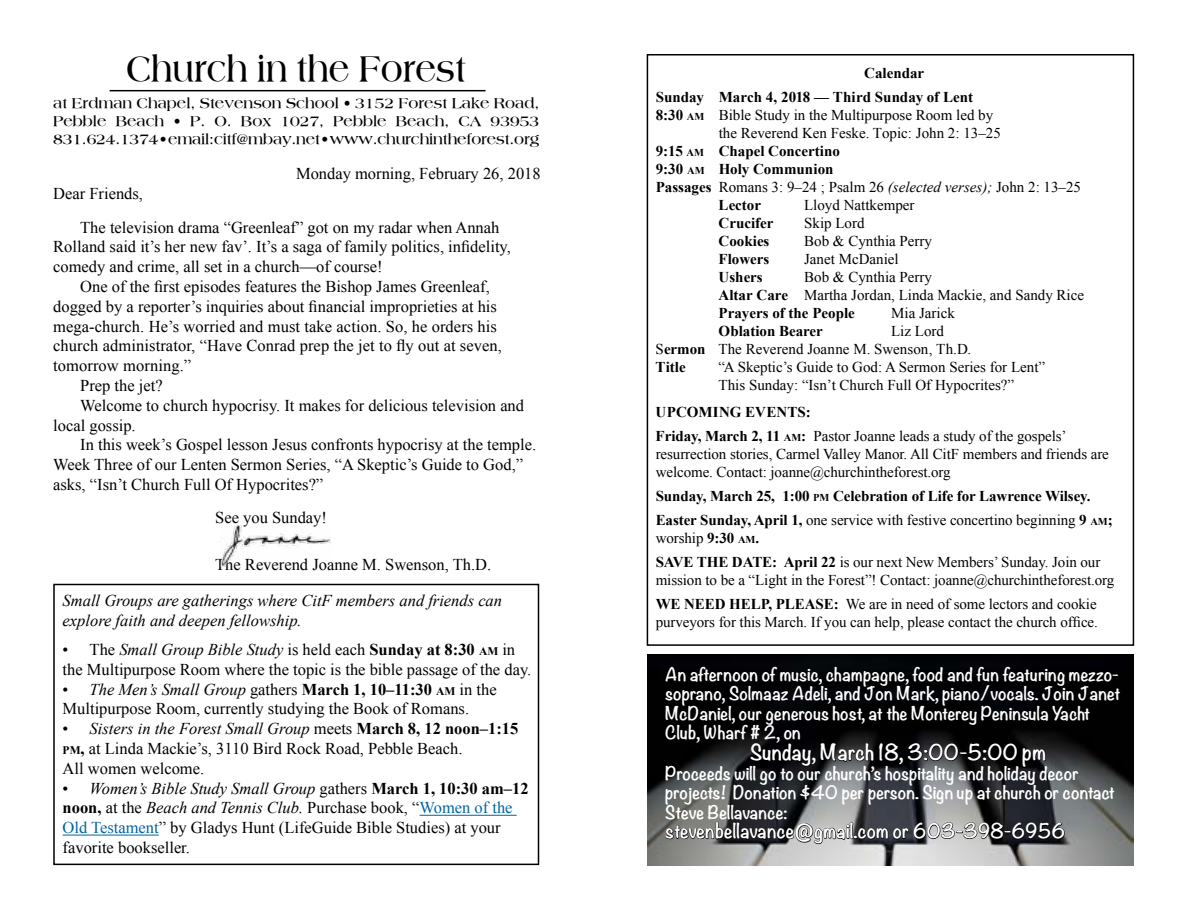
<style>
.page{position:relative;width:1188px;height:918px;background:#fff}
.page>*{position:absolute;margin:0;border:0;box-sizing:border-box;transform-origin:0 0}
.t1{font:700 37.5px "Americana";color:#000;scale:.88 1}
.t2{font:700 19.5px "Noteworthy";color:#fff}
.t3{font:700 18px "Noteworthy";color:#fff}
.t4{font:16.5px/19.8px "Times New Roman";color:#000}
.t5{font:700 16.5px/19.5px "Noteworthy";color:#fff}
.t6{font:italic 16.5px/19.8px "Times New Roman";color:#000}
.t7{font:15px/18px "Times New Roman";letter-spacing:-.005em;color:#000}
.t8{font:700 15px/24px "Times New Roman";color:#000}
.t9{font:700 15px/18px "Americana";letter-spacing:-.01em;color:#000;text-align:justify}
.s1{font-style:italic}
.s2{font-weight:700}
.s3{font-weight:700;font-size:11.55px}
.s4{color:#0064a2}
.s5{font-weight:700;font-size:10.5px}
.s6{font-size:10.5px}
.s7{font-weight:400}
</style>
<div class="page">
<img style="left:220px;top:525px;width:110px;height:43px">
<hr style="left:110px;top:90px;width:375px;height:1px;background:#000">
<div style="left:647px;top:54px;width:487px;height:592px;border:2px solid #000"></div>
<div style="left:53px;top:584px;width:486px;height:281px;border:2px solid #000"></div>
<hr style="left:420px;top:815px;width:97px;height:1px;background:#0064a2">
<hr style="left:63px;top:835px;width:96px;height:1px;background:#0064a2">
<img style="left:647px;top:655px;width:486px;height:210px">
<svg style="left:750px;top:741px;width:296px;height:27px;background:#121315"></svg>
<svg style="left:665px;top:818px;width:400px;height:31px;background:#5c5c5e"></svg>
<h1 class="t1" style="left:126px;top:48px;width:388px">Church in the Forest</h1>
<p class="t9" style="left:53px;top:94px;width:488px">at Erdman Chapel, Stevenson School • 3152 Forest Lake Road, Pebble Beach • P. O. Box 1027, Pebble Beach, CA 93953<br>831.624.1374 • email:citf@mbay.net • www.churchintheforest.org</p>
<p class="t4" style="left:296px;top:164px;width:246px">Monday morning, February 26, 2018</p>
<p class="t4" style="left:80px;top:177px;width:421px;line-height:33.3px;text-indent:-27px">Dear Friends,<br>The television drama “Greenleaf” got on my radar when Annah</p>
<p class="t4" style="left:53px;top:237px;width:459px">Rolland said it’s her new fav’. It’s a saga of family politics, infidelity, comedy and crime, all set in a church—of course!</p>
<p class="t4" style="left:80px;top:276px;width:411px">One of the first episodes features the Bishop James Greenleaf,</p>
<p class="t4" style="left:53px;top:296px;width:445px">dogged by a reporter’s inquiries about financial improprieties at his</p>
<p class="t4" style="left:53px;top:316px;width:445px">mega-church. He’s worried and must take action. So, he orders his</p>
<p class="t4" style="left:53px;top:336px;width:450px">church administrator, “Have Conrad prep the jet to fly out at seven,</p>
<p class="t4" style="left:53px;top:355px;width:139px">tomorrow morning.”</p>
<p class="t4" style="left:80px;top:375px;width:84px">Prep the jet?</p>
<p class="t4" style="left:80px;top:395px;width:445px">Welcome to church hypocrisy. It makes for delicious television and</p>
<p class="t4" style="left:53px;top:415px;width:84px">local gossip.</p>
<p class="t4" style="left:80px;top:435px;width:457px">In this week’s Gospel lesson Jesus confronts hypocrisy at the temple.</p>
<p class="t4" style="left:53px;top:454px;width:471px">Week Three of our Lenten Sermon Series, “A Skeptic’s Guide to God,”</p>
<p class="t4" style="left:53px;top:474px;width:272px">asks, “Isn’t Church Full Of Hypocrites?”</p>
<p class="t4" style="left:215px;top:508px;width:113px">See you Sunday!</p>
<p class="t4" style="left:215px;top:554px;width:278px">The Reverend Joanne M. Swenson, Th.D.</p>
<p class="t6" style="left:63px;top:591px;width:441px">Small Groups are gatherings where CitF members and friends can explore faith and deepen fellowship.</p>
<p class="t4" style="left:63px;top:639px;width:470px">• The <span class="s1">Small Group Bible Study</span> is held each <span class="s2">Sunday at 8:30</span> <span class="s3">AM</span> in the Multipurpose Room where the topic is the bible passage of the day.</p>
<p class="t4" style="left:63px;top:679px;width:436px">• <span class="s1">The Men’s Small Group</span> gathers <span class="s2">March 1, 10–11:30</span> <span class="s3">AM</span> in the<br>Multipurpose Room, currently studying the Book of Romans.</p>
<p class="t4" style="left:63px;top:719px;width:457px">• <span class="s1">Sisters in the Forest Small Group</span> meets <span class="s2">March 8, 12 noon–1:15<br></span><span class="s3">PM</span><span class="s2">,</span> at Linda Mackie’s, 3110 Bird Rock Road, Pebble Beach.<br>All women welcome.</p>
<p class="t4" style="left:63px;top:778px;width:468px">• <span class="s1">Women’s Bible Study Small Group</span> gathers <span class="s2">March 1, 10:30 am–12 noon,</span> at the <span class="s1">Beach and Tennis Club.</span> Purchase book, “<span class="s4">Women of the Old Testament</span>” by Gladys Hunt (LifeGuide Bible Studies) at your favorite bookseller.</p>
<p class="t8" style="left:656px;top:60px;width:319px;text-indent:208px">Calendar<br>Sunday March 4, 2018 — Third Sunday of Lent</p>
<p class="t7" style="left:656px;top:105px;width:339px"><span class="s2">8:30</span> <span class="s5">AM</span> Bible Study in the Multipurpose Room led by</p>
<p class="t7" style="left:719px;top:123px;width:284px">the Reverend Ken Feske. Topic: John 2: 13–25</p>
<p class="t8" style="left:656px;top:138px;width:186px">9:15 <span class="s6">AM</span> Chapel Concertino</p>
<p class="t8" style="left:656px;top:156px;width:179px">9:30 <span class="s6">AM</span> Holy Communion</p>
<p class="t7" style="left:656px;top:177px;width:427px"><span class="s2">Passages</span> Romans 3: 9–24 ; Psalm 26 <span class="s1">(selected verses);</span> John 2: 13–25</p>
<p class="t8" style="left:719px;top:192px;width:44px">Lector</p>
<p class="t7" style="left:804px;top:195px;width:112px">Lloyd Nattkemper</p>
<p class="t8" style="left:719px;top:210px;width:56px">Crucifer</p>
<p class="t7" style="left:804px;top:213px;width:62px">Skip Lord</p>
<p class="t8" style="left:719px;top:228px;width:52px">Cookies</p>
<p class="t7" style="left:804px;top:231px;width:129px">Bob &amp; Cynthia Perry</p>
<p class="t8" style="left:719px;top:246px;width:52px">Flowers</p>
<p class="t7" style="left:804px;top:249px;width:96px">Janet McDaniel</p>
<p class="t8" style="left:719px;top:264px;width:46px">Ushers</p>
<p class="t7" style="left:719px;top:267px;width:367px;text-indent:86px">Bob &amp; Cynthia Perry<br><span class="s2">Altar Care</span> Martha Jordan, Linda Mackie, and Sandy Rice<br><span class="s2">Prayers of the People</span></p>
<p class="t7" style="left:891px;top:303px;width:65px">Mia Jarick</p>
<p class="t7" style="left:656px;top:321px;width:317px;text-indent:236px">Liz Lord<br>S<span class="s2">ermon</span> The Reverend Joanne M. Swenson, Th.D.<br><span class="s2">Title</span></p>
<p class="t8" style="left:719px;top:318px;width:106px">Oblation Bearer</p>
<p class="t7" style="left:719px;top:357px;width:328px">“A Skeptic’s Guide to God: A Sermon Series for Lent”<br>This Sunday: “Isn’t Church Full Of Hypocrites?”</p>
<p class="t7" style="left:656px;top:399px;width:412px;line-height:24px"><span class="s2">UPCOMING EVENTS:<br>Friday, March 2, 11</span> <span class="s5">AM</span><span class="s2">:</span> Pastor Joanne leads a study of the gospels’</p>
<p class="t7" style="left:656px;top:444px;width:455px">resurrection stories, Carmel Valley Manor. All CitF members and friends are welcome. Contact: joanne@churchintheforest.org</p>
<p class="t8" style="left:656px;top:483px;width:459px">Sunday, March 25, 1:00 <span class="s6">PM</span> Celebration of Life for Lawrence Wilsey.<br>Easter Sunday, April 1, <span class="s7">one service with festive concertino beginning</span> 9 <span class="s6">AM</span>;</p>
<p class="t7" style="left:656px;top:525px;width:446px;line-height:24px">worship <span class="s2">9:30</span> <span class="s5">AM</span><span class="s2">.<br></span><span class="s2">SAVE THE DATE: April 22</span> is our next New Members’ Sunday. Join our</p>
<p class="t7" style="left:656px;top:567px;width:460px;line-height:24px">mission to be a “Light in the Forest”! Contact: joanne@churchintheforest.org<br><span class="s2">WE NEED HELP, PLEASE:</span> We are in need of some lectors and cookie</p>
<p class="t7" style="left:656px;top:612px;width:444px">purveyors for this March. If you can help, please contact the church office.</p>
<p class="t5" style="left:665px;top:664px;width:457px">An afternoon of music, champagne, food and fun featuring mezzo&shy;soprano, Solmaaz Adeli, and Jon Mark, piano/vocals. Join Janet McDaniel, our generous host, at the Monterey Peninsula Yacht Club, Wharf # 2, on</p>
<p class="t2" style="left:750px;top:735px;width:298px">Sunday, March 18, 3:00-5:00 pm</p>
<p class="t5" style="left:665px;top:763px;width:451px">Proceeds will go to our church’s hospitality and holiday decor projects! Donation $40 per person. Sign up at church or contact<br>Steve Bellavance:</p>
<p class="t3" style="left:665px;top:815px;width:402px">stevenbellavance@gmail.com or 603-398-6956</p>
</div>
